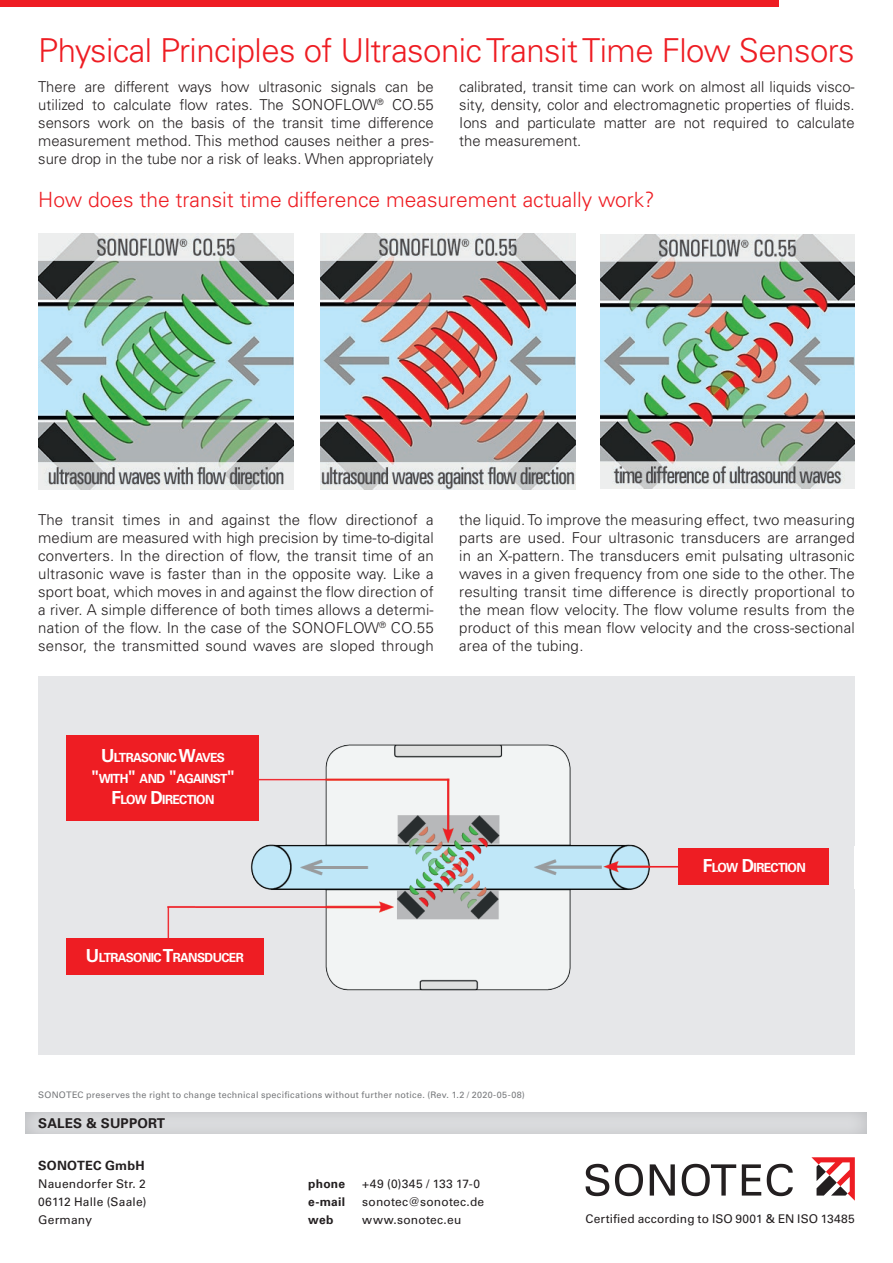
<style>
.page{position:relative;width:893px;height:1263px;background:#fff}
.page>*{position:absolute;margin:0;border:0;box-sizing:border-box;transform-origin:0 0}
.Title_22{font:300 33px "Univers LT Std";letter-spacing:-.015em;color:#ee1d23}
.t1{font:300 21px "Univers LT Std";color:#ee1d23}
.t2{font:300 15px/18px "Univers LT Std";color:#231f20;text-align:justify}
.t3{font:700 13.5px "Univers LT Std";letter-spacing:.01em;color:#231f20}
.t4{font:700 12.75px "Univers LT Std";letter-spacing:.015em;color:#231f20}
.Autoren{font:700 12.6px/21px "Univers LT Std";letter-spacing:-.05em;color:#fff;text-align:center;scale:.96 1}
.t5{font:12px "Univers LT Std";letter-spacing:.015em;color:#231f20}
.t6{font:12px "Univers LT Std";letter-spacing:.035em;color:#231f20}
.t7{font:700 12px "Univers LT Std";letter-spacing:.02em;color:#231f20}
.t8{font:9px "Univers LT Std";letter-spacing:.025em;color:#76787b}
.s1{font-size:18px}
</style>
<div class="page">
<div style="left:38px;top:676px;width:816px;height:379px;background:#e6e7e9"></div>
<img style="left:167px;top:730px;width:688px;height:274px">
<div style="left:849px;top:846px;width:44px;height:42px;background:#fff"></div>
<div style="left:60px;top:730px;width:198px;height:94px;background:#e6e7e9"></div>
<div style="left:66px;top:735px;width:192px;height:85px;background:#ee1d23"></div>
<div style="left:63px;top:939px;width:212px;height:43px;background:#e6e7e9"></div>
<div style="left:66px;top:938px;width:198px;height:37px;background:#ee1d23"></div>
<div style="left:828px;top:846px;width:26px;height:43px;background:#e6e7e9"></div>
<div style="left:679px;top:848px;width:150px;height:37px;background:#ee1d23"></div>
<img style="left:38px;top:234px;width:255px;height:255px">
<img style="left:320px;top:234px;width:255px;height:255px">
<img style="left:600px;top:234px;width:255px;height:255px">
<div style="left:19px;top:1106px;width:849px;height:29px;background:#76787b;opacity:.4"></div>
<svg style="left:585px;top:1164px;width:24px;height:32px"></svg>
<svg style="left:615px;top:1164px;width:28px;height:32px"></svg>
<svg style="left:650px;top:1164px;width:25px;height:31px"></svg>
<svg style="left:682px;top:1164px;width:54px;height:32px"></svg>
<svg style="left:742px;top:1164px;width:19px;height:31px"></svg>
<svg style="left:767px;top:1164px;width:26px;height:32px"></svg>
<svg style="left:811px;top:1157px;width:44px;height:44px"></svg>
<div style="left:0;top:0;width:778px;height:6px;background:#ee1d23"></div>
<p class="Title_22" style="left:38px;top:31px;width:818px">Physical Principles of Ultrasonic Transit Time Flow Sensors</p>
<p class="t2" style="left:38px;top:77px;width:397px">There are different ways how ultrasonic signals can be utilized to calculate flow rates. The SONOFLOW<sup>®</sup> CO.55 sensors work on the basis of the transit time difference measurement method. This method causes neither a pres&shy;sure drop in the tube nor a risk of leaks. When appropriately</p>
<p class="t2" style="left:459px;top:77px;width:397px">calibrated, transit time can work on almost all liquids visco&shy;sity, density, color and electromagnetic properties of fluids.<br>Ions and particulate matter are not required to calculate the measurement.</p>
<p class="t1" style="left:38px;top:187px;width:618px">How does the transit time difference measurement actually work?</p>
<p class="t2" style="left:38px;top:511px;width:397px">The transit times in and against the flow directionof a medium are measured with high precision by time-to-digital converters. In the direction of flow, the transit time of an ultrasonic wave is faster than in the opposite way. Like a sport boat, which moves in and against the flow direction of a river. A simple difference of both times allows a determi&shy;nation of the flow. In the case of the SONOFLOW<sup>®</sup> CO.55 sensor, the transmitted sound waves are sloped through</p>
<p class="t2" style="left:459px;top:511px;width:397px">the liquid. To improve the measuring effect, two measuring parts are used. Four ultrasonic transducers are arranged in an X-pattern. The transducers emit pulsating ultrasonic waves in a given frequency from one side to the other. The resulting transit time difference is directly proportional to the mean flow velocity. The flow volume results from the product of this mean flow velocity and the cross-sectional area of the tubing.</p>
<p class="Autoren" style="left:91px;top:747px;width:151px"><span class="s1">U</span> LTRASONIC <span class="s1">W</span>AVES <span class="s1">"</span>WITH<span class="s1">"</span> AND <span class="s1">"</span>AGAINST<span class="s1">"<br>F</span>LOW <span class="s1">D</span>IRECTION</p>
<p class="Autoren" style="left:86px;top:947px;width:166px"><span class="s1">U</span> LTRASONIC<span class="s1">T</span>RANSDUCER</p>
<p class="Autoren" style="left:703px;top:857px;width:109px"><span class="s1">F</span>LOW <span class="s1">D</span>IRECTION</p>
<p class="t8" style="left:38px;top:1090px;width:488px">SONOTEC preserves the right to change technical specifications without further notice. (Rev. 1.2 / 2020-05-08)</p>
<p class="t3" style="left:38px;top:1116px;width:128px">SALES &amp; SUPPORT</p>
<p class="t4" style="left:38px;top:1158px;width:108px">SONOTEC GmbH</p>
<p class="t5" style="left:38px;top:1177px;width:109px">Nauendorfer Str. 2</p>
<p class="t5" style="left:38px;top:1195px;width:110px">06112 Halle (Saale)</p>
<p class="t5" style="left:38px;top:1213px;width:55px">Germany</p>
<p class="t7" style="left:308px;top:1177px;width:38px">phone</p>
<p class="t6" style="left:362px;top:1177px;width:119px">+49 (0)345 / 133 17-0</p>
<p class="t7" style="left:308px;top:1195px;width:38px">e-mail</p>
<p class="t5" style="left:362px;top:1195px;width:123px">sonotec@sonotec.de</p>
<p class="t7" style="left:308px;top:1213px;width:27px">web</p>
<p class="t5" style="left:362px;top:1213px;width:101px">www.sonotec.eu</p>
<p class="t5" style="left:585px;top:1212px;width:271px">Certified according to ISO 9001 &amp; EN ISO 13485</p>
</div>
